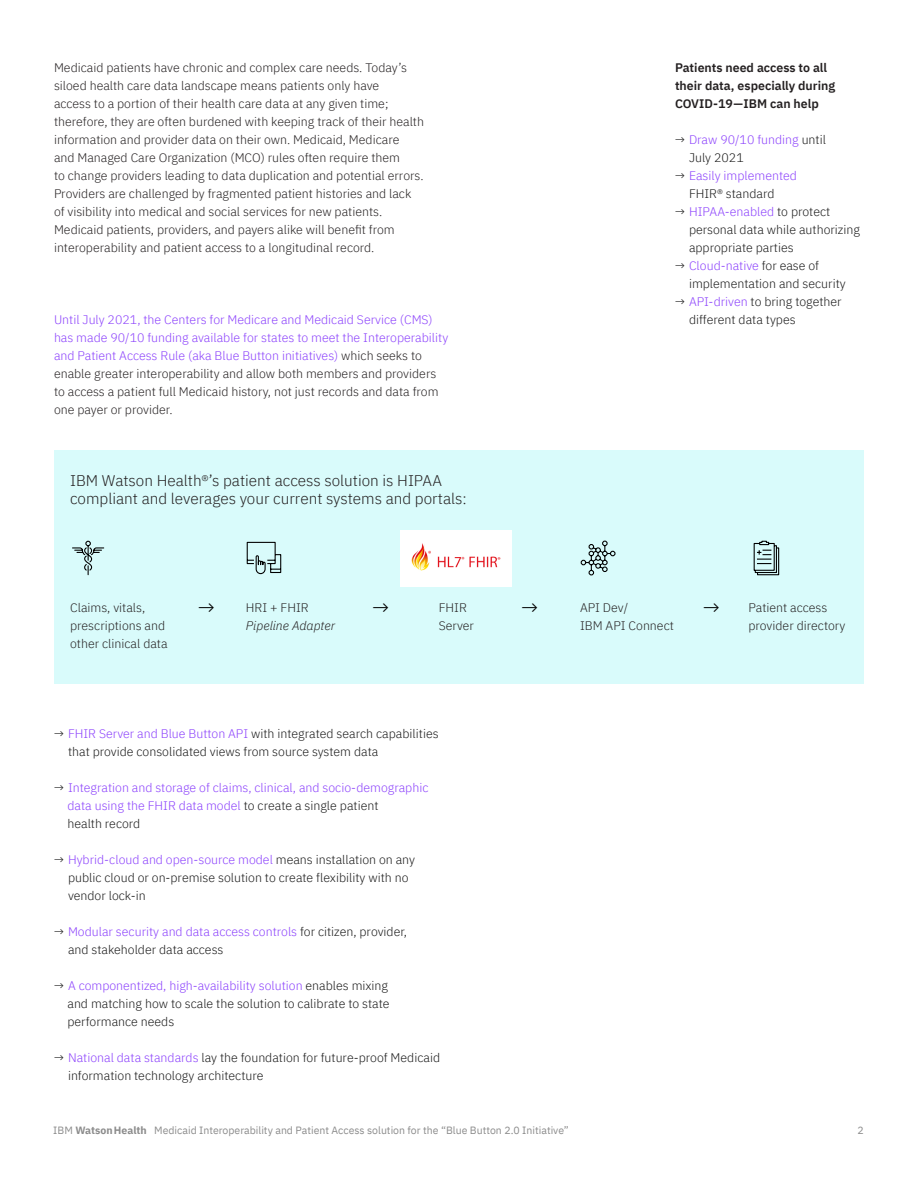
<style>
.page{position:relative;width:918px;height:1188px;background:#fff}
.page>*{position:absolute;margin:0;border:0;box-sizing:border-box;transform-origin:0 0}
.t1{font:300 21px "IBM Plex Sans";color:#000}
.Section_Header{font:300 15.3px/18px "IBM Plex Sans";color:#231f20}
.Body_Copy{font:300 12.3px/18px "IBM Plex Sans";color:#231f20}
.t2{font:300 12.3px/18px "IBM Plex Sans";color:#171717}
.Body_Copy-2{font:300 12.3px/18px "IBM Plex Sans";color:#8a3ffc}
.Section_Subhead{font:600 12.3px/18px "IBM Plex Sans";color:#231f20}
.Body_Copy-3{font:italic 300 12.3px/18px "IBM Plex Sans";color:#231f20}
.t3{font:10.5px "IBM Plex Sans";color:#8c8c8c}
.s1{color:#171717}
.s2{color:#8a3ffc}
.s3{font-style:normal}
.s4{font-weight:700}
</style>
<div class="page">
<div style="left:54px;top:450px;width:810px;height:234px;background:#d9fbfb"></div>
<svg style="left:72px;top:540px;width:33px;height:36px"></svg>
<svg style="left:246px;top:541px;width:36px;height:34px"></svg>
<svg style="left:753px;top:540px;width:27px;height:36px"></svg>
<img style="left:400px;top:531px;width:112px;height:55px">
<svg style="left:580px;top:540px;width:36px;height:36px"></svg>
<p class="Body_Copy" style="left:54px;top:58px;width:372px">Medicaid patients have chronic and complex care needs. Today’s siloed health care data landscape means patients only have<br>access to a portion of their health care data at any given time; therefore, they are often burdened with keeping track of their health information and provider data on their own. Medicaid, Medicare<br>and Managed Care Organization (MCO) rules often require them<br>to change providers leading to data duplication and potential errors.<br>Providers are challenged by fragmented patient histories and lack of visibility into medical and social services for new patients.<br>Medicaid patients, providers, and payers alike will benefit from interoperability and patient access to a longitudinal record.</p>
<p class="Section_Subhead" style="left:675px;top:58px;width:162px">Patients need access to all their data, especially during<br>COVID-19—IBM can help</p>
<p class="Body_Copy-2" style="left:689px;top:130px;width:139px;text-indent:-14px"><span class="s1">→</span> Draw 90/10 funding <span class="s1">until<br>July 2021</span></p>
<p class="Body_Copy-2" style="left:689px;top:166px;width:109px;text-indent:-14px"><span class="s1">→</span> Easily implemented<br><span class="s1">FHIR® standard</span></p>
<p class="t2" style="left:689px;top:202px;width:172px;text-indent:-14px">→ <span class="s2">HIPAA-enabled</span> to protect personal data while authorizing appropriate parties</p>
<p class="t2" style="left:689px;top:256px;width:158px;text-indent:-14px">→ <span class="s2">Cloud-native</span> for ease of implementation and security</p>
<p class="t2" style="left:675px;top:292px;width:168px">→ <span class="s2">API-driven</span> to bring together</p>
<p class="Body_Copy-2" style="left:54px;top:310px;width:380px">Until July 2021, the Centers for Medicare and Medicaid Service (CMS)</p>
<p class="t2" style="left:689px;top:310px;width:108px">different data types</p>
<p class="Body_Copy" style="left:54px;top:328px;width:396px"><span class="s2">has made 90/10 funding available for states to meet the Interoperability and Patient Access Rule (aka Blue Button initiatives)</span> which seeks to enable greater interoperability and allow both members and providers to access a patient full Medicaid history, not just records and data from one payer or provider.</p>
<p class="Section_Header" style="left:70px;top:470px;width:398px">IBM Watson Health®’s patient access solution is HIPAA compliant and leverages your current systems and portals:</p>
<p class="Body_Copy" style="left:70px;top:598px;width:99px">Claims, vitals, prescriptions and other clinical data</p>
<p class="Body_Copy-3" style="left:246px;top:598px;width:91px"><span class="s3">HRI + FHIR<br></span>Pipeline Adapter</p>
<p class="Body_Copy" style="left:439px;top:598px;width:37px">FHIR<br>Server</p>
<p class="Body_Copy" style="left:580px;top:598px;width:95px">API Dev/<br>IBM API Connect</p>
<p class="Body_Copy" style="left:748px;top:598px;width:99px">Patient access provider directory</p>
<p class="t1" style="left:198px;top:592px;width:18px">→</p>
<p class="t1" style="left:373px;top:592px;width:18px">→</p>
<p class="t1" style="left:521px;top:592px;width:18px">→</p>
<p class="t1" style="left:703px;top:592px;width:18px">→</p>
<p class="t2" style="left:68px;top:724px;width:372px;text-indent:-14px">→ <span class="s2">FHIR Server and Blue Button API</span> with integrated search capabilities that provide consolidated views from source system data</p>
<p class="Body_Copy-2" style="left:68px;top:778px;width:363px;text-indent:-14px"><span class="s1">→</span> Integration and storage of claims, clinical, and socio-demographic data using the FHIR data model <span class="s1">to create a single patient<br>health record</span></p>
<p class="t2" style="left:68px;top:850px;width:349px;text-indent:-14px">→ <span class="s2">Hybrid-cloud and open-source model</span> means installation on any public cloud or on-premise solution to create flexibility with no vendor lock-in</p>
<p class="t2" style="left:68px;top:922px;width:341px;text-indent:-14px">→ <span class="s2">Modular security and data access controls</span> for citizen, provider, and stakeholder data access</p>
<p class="t2" style="left:68px;top:976px;width:324px;text-align:justify;text-indent:-14px">→ <span class="s2">A componentized, high-availability solution</span> enables mixing and matching how to scale the solution to calibrate to state performance needs</p>
<p class="t2" style="left:68px;top:1048px;width:374px;text-indent:-14px">→ <span class="s2">National data standards</span> lay the foundation for future-proof Medicaid information technology architecture</p>
<p class="t3" style="left:53px;top:1122px;width:517px">IBM <span class="s4">Watson Health</span> Medicaid Interoperability and Patient Access solution for the “Blue Button 2.0 Initiative”</p>
<p class="t3" style="left:858px;top:1122px;width:8px">2</p>
</div>
